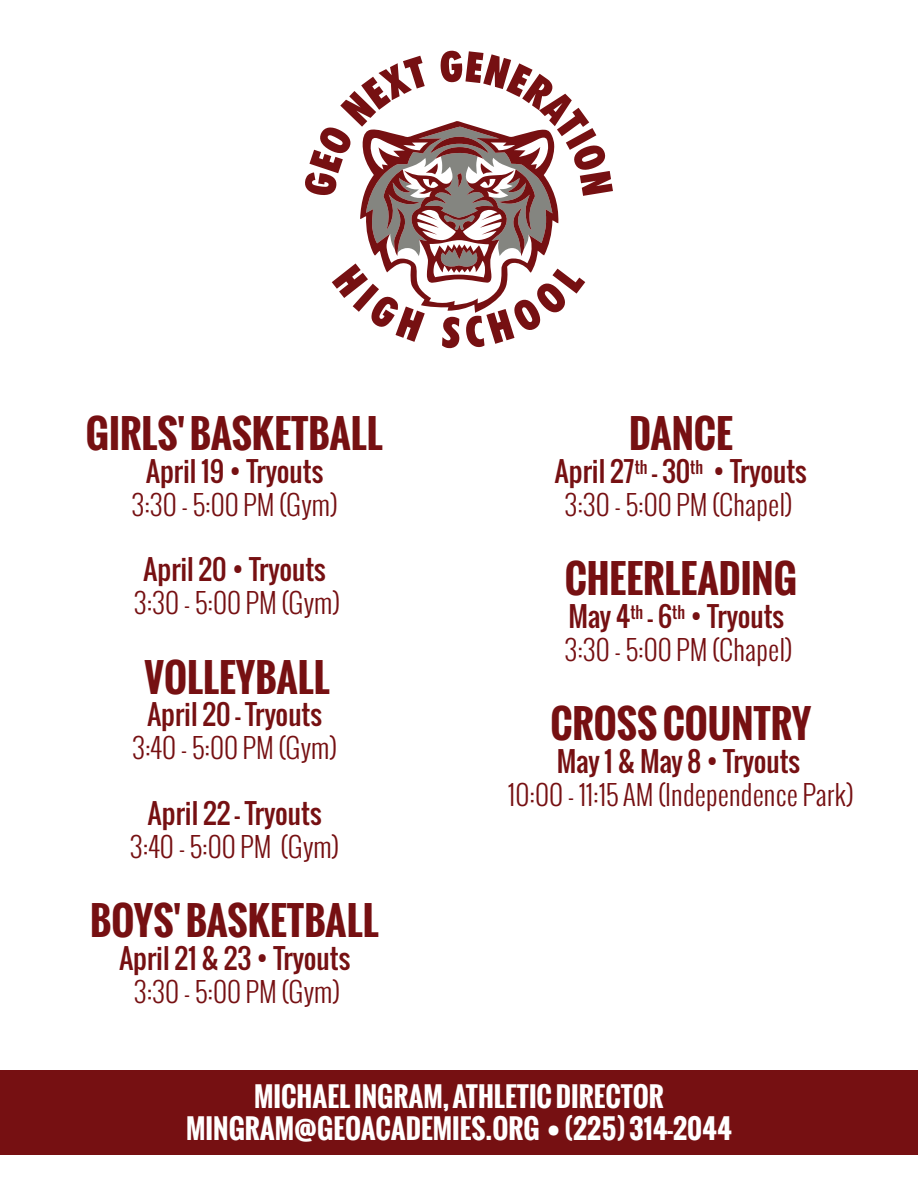
<style>
.page{position:relative;width:918px;height:1188px;background:#fff}
.page>*{position:absolute;margin:0;border:0;box-sizing:border-box;transform-origin:0 0}
.t1{font:700 38.7px "Oswald";color:#761012}
.t2{font:300 27.3px/32.8px "Oswald";color:#761012;text-align:center}
.t3{font:27.3px "Oswald";color:#761012}
.t4{font:700 27px/32.4px "Oswald";color:#fff;text-align:center}
.s1{font-weight:400}
</style>
<div class="page">
<div style="left:0;top:1071px;width:918px;height:84px;background:#761012"></div>
<svg style="left:305px;top:51px;width:308px;height:297px"></svg>
<h1 class="t1" style="left:86px;top:405px;width:299px">GIRLS' BASKETBALL</h1>
<p class="t3" style="left:146px;top:451px;width:179px">April 19 • Tryouts</p>
<p class="t2" style="left:132px;top:488px;width:207px">3:30 - 5:00 PM (Gym)</p>
<p class="t3" style="left:144px;top:549px;width:184px">April 20 • Tryouts</p>
<p class="t2" style="left:134px;top:586px;width:207px">3:30 - 5:00 PM (Gym)</p>
<h1 class="t1" style="left:144px;top:648px;width:187px">VOLLEYBALL</h1>
<p class="t3" style="left:147px;top:694px;width:176px">April 20 - Tryouts</p>
<p class="t2" style="left:133px;top:731px;width:206px">3:40 - 5:00 PM (Gym)</p>
<p class="t3" style="left:148px;top:793px;width:175px">April 22 - Tryouts</p>
<p class="t2" style="left:130px;top:830px;width:210px">3:40 - 5:00 PM (Gym)</p>
<h1 class="t1" style="left:90px;top:892px;width:290px">BOYS' BASKETBALL</h1>
<p class="t3" style="left:119px;top:937px;width:232px">April 21 &amp; 23 • Tryouts</p>
<p class="t2" style="left:134px;top:975px;width:207px">3:30 - 5:00 PM (Gym)</p>
<h1 class="t1" style="left:629px;top:405px;width:105px">DANCE</h1>
<p class="t2" style="left:555px;top:455px;width:253px"><span class="s1">April 27</span><sup>th</sup> <span class="s1">- 30</span><sup>th</sup> <span class="s1">• Tryouts<br></span>3:30 - 5:00 PM (Chapel)</p>
<h1 class="t1" style="left:565px;top:550px;width:234px">CHEERLEADING</h1>
<p class="t2" style="left:565px;top:600px;width:229px;text-align:left"><span class="s1">May 4</span><sup>th</sup> <span class="s1">- 6</span><sup>th</sup> <span class="s1">• Tryouts<br></span>3:30 - 5:00 PM (Chapel)</p>
<h1 class="t1" style="left:550px;top:695px;width:262px">CROSS COUNTRY</h1>
<p class="t3" style="left:557px;top:740px;width:245px">May 1 &amp; May 8 • Tryouts</p>
<p class="t2" style="left:508px;top:778px;width:347px">10:00 - 11:15 AM (Independence Park)</p>
<p class="t4" style="left:186px;top:1080px;width:547px">MICHAEL INGRAM, ATHLETIC DIRECTOR<br>MINGRAM@GEOACADEMIES.ORG • (225) 314-2044</p>
</div>
